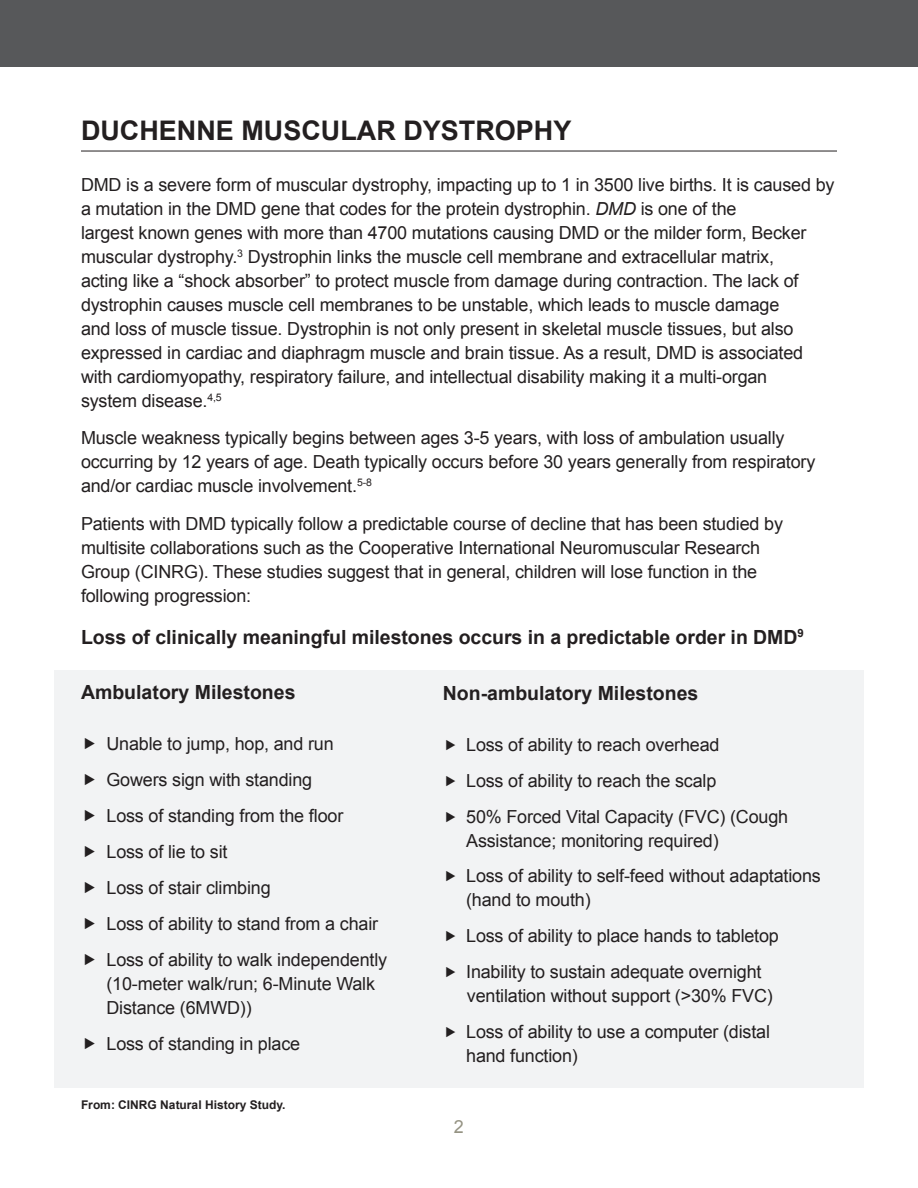
<style>
.page{position:relative;width:918px;height:1188px;background:#fff}
.page>*{position:absolute;margin:0;border:0;box-sizing:border-box;transform-origin:0 0}
.Section_Header{font:700 27px "Arial";color:#231f20}
.Sub_Header{font:700 19.5px "Arial";color:#231f20}
.Body_Copy_12{font:18px/24px "Arial";letter-spacing:-.01em;color:#231f20}
.t1{font:18px "Arial";color:#959383}
.Table_Copy_X-Small{font:700 12px "Arial";color:#231f20}
.s1{font-style:italic}
</style>
<div class="page">
<div style="left:0;top:0;width:918px;height:68px;background:#57585a"></div>
<div style="left:54px;top:670px;width:810px;height:418px;background:#f2f3f4"></div>
<hr style="left:81px;top:151px;width:756px;height:1px;background:#231f20">
<p class="Section_Header" style="left:81px;top:113px;width:492px">DUCHENNE MUSCULAR DYSTROPHY</p>
<p class="Body_Copy_12" style="left:81px;top:173px;width:755px">DMD is a severe form of muscular dystrophy, impacting up to 1 in 3500 live births. It is caused by a mutation in the DMD gene that codes for the protein dystrophin. <span class="s1">DMD</span> is one of the<br>largest known genes with more than 4700 mutations causing DMD or the milder form, Becker muscular dystrophy.<sup>3</sup> Dystrophin links the muscle cell membrane and extracellular matrix,<br>acting like a “shock absorber” to protect muscle from damage during contraction. The lack of dystrophin causes muscle cell membranes to be unstable, which leads to muscle damage<br>and loss of muscle tissue. Dystrophin is not only present in skeletal muscle tissues, but also expressed in cardiac and diaphragm muscle and brain tissue. As a result, DMD is associated with cardiomyopathy, respiratory failure, and intellectual disability making it a multi-organ<br>system disease.<sup>4,5</sup></p>
<p class="Body_Copy_12" style="left:81px;top:426px;width:736px">Muscle weakness typically begins between ages 3-5 years, with loss of ambulation usually occurring by 12 years of age. Death typically occurs before 30 years generally from respiratory and/or cardiac muscle involvement.<sup>5-8</sup></p>
<p class="Body_Copy_12" style="left:81px;top:512px;width:704px">Patients with DMD typically follow a predictable course of decline that has been studied by multisite collaborations such as the Cooperative International Neuromuscular Research Group (CINRG). These studies suggest that in general, children will lose function in the following progression:</p>
<p class="Sub_Header" style="left:81px;top:624px;width:724px">Loss of clinically meaningful milestones occurs in a predictable order in DMD<sup>9</sup></p>
<p class="Sub_Header" style="left:81px;top:680px;width:216px">Ambulatory Milestones</p>
<p class="Body_Copy_12" style="left:107px;top:732px;width:229px">Unable to jump, hop, and run</p>
<p class="Body_Copy_12" style="left:107px;top:768px;width:207px">Gowers sign with standing</p>
<p class="Body_Copy_12" style="left:107px;top:804px;width:238px">Loss of standing from the floor</p>
<p class="Body_Copy_12" style="left:107px;top:840px;width:122px">Loss of lie to sit</p>
<p class="Body_Copy_12" style="left:107px;top:876px;width:166px">Loss of stair climbing</p>
<p class="Body_Copy_12" style="left:107px;top:912px;width:273px">Loss of ability to stand from a chair</p>
<p class="Body_Copy_12" style="left:107px;top:947px;width:282px">Loss of ability to walk independently (10-meter walk/run; 6-Minute Walk<br>Distance (6MWD))</p>
<p class="Body_Copy_12" style="left:107px;top:1031px;width:195px">Loss of standing in place</p>
<p class="Sub_Header" style="left:443px;top:680px;width:257px">Non-ambulatory Milestones</p>
<p class="Body_Copy_12" style="left:466px;top:733px;width:255px">Loss of ability to reach overhead</p>
<p class="Body_Copy_12" style="left:466px;top:769px;width:252px">Loss of ability to reach the scalp</p>
<p class="Body_Copy_12" style="left:466px;top:804px;width:324px">50% Forced Vital Capacity (FVC) (Cough<br>Assistance; monitoring required)</p>
<p class="Body_Copy_12" style="left:466px;top:864px;width:356px">Loss of ability to self-feed without adaptations (hand to mouth)</p>
<p class="Body_Copy_12" style="left:466px;top:924px;width:314px">Loss of ability to place hands to tabletop</p>
<p class="Body_Copy_12" style="left:466px;top:960px;width:308px">Inability to sustain adequate overnight ventilation without support (&gt;30% FVC)</p>
<p class="Body_Copy_12" style="left:466px;top:1020px;width:305px">Loss of ability to use a computer (distal hand function)</p>
<p class="Table_Copy_X-Small" style="left:81px;top:1097px;width:206px">From: CINRG Natural History Study.</p>
<p class="t1" style="left:454px;top:1115px;width:12px">2</p>
</div>
